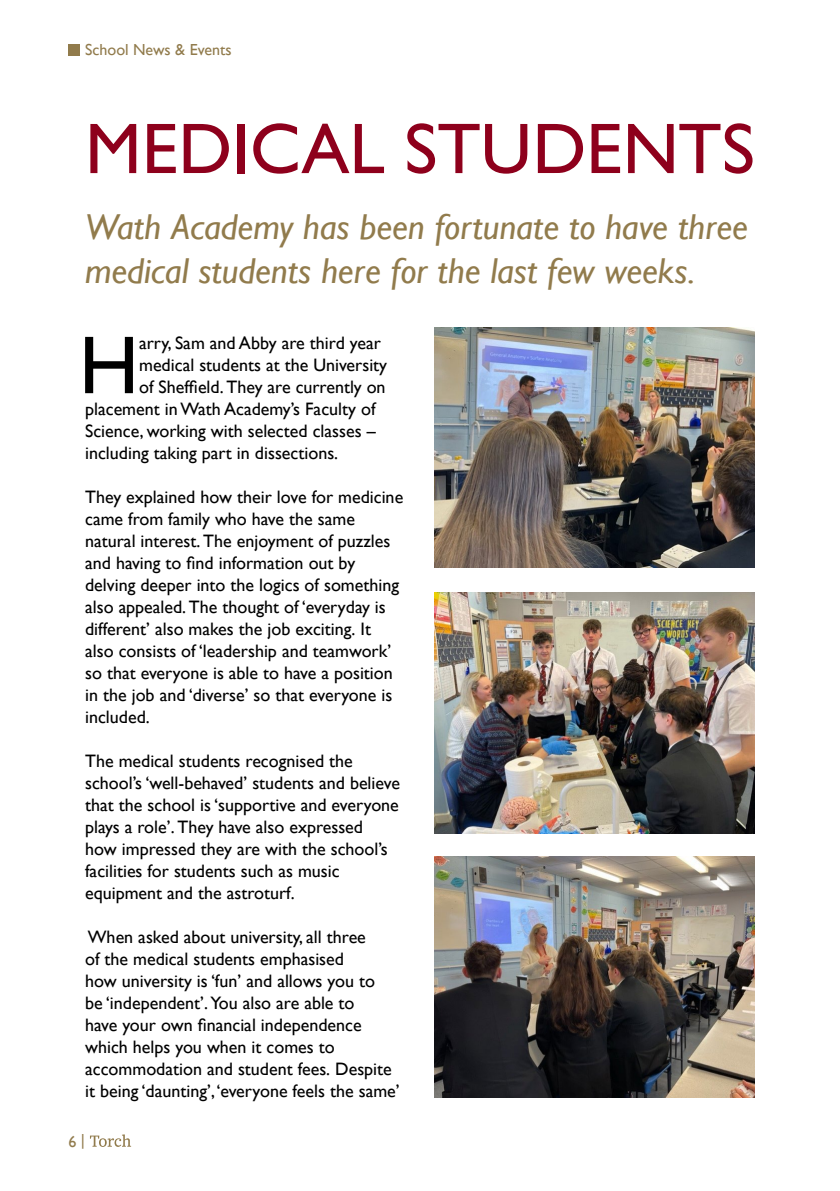
<style>
.page{position:relative;width:840px;height:1191px;background:#fff}
.page>*{position:absolute;margin:0;border:0;box-sizing:border-box;transform-origin:0 0}
.Lead_Paragraph{font:82.6px "Gill Sans";color:#000}
.Large_Article_Headin{font:72px "Gill Sans";color:#8e001c}
.Standfirst{font:italic 36px/44px "Gill Sans";color:#917b4c}
.Copy_Paragraph{font:18px/22px "Gill Sans";color:#000}
.Lead_Paragraph-2{font:18px "Gill Sans";color:#000}
.t1{font:16px "Gill Sans";color:#917b4c}
</style>
<div class="page">
<img style="left:434px;top:856px;width:320px;height:241px">
<img style="left:434px;top:327px;width:320px;height:241px">
<img style="left:434px;top:592px;width:320px;height:241px">
<svg style="left:90px;top:1134px;width:41px;height:12px"></svg>
<div style="left:68px;top:44px;width:11px;height:11px;background:#917b4c"></div>
<p class="t1" style="left:85px;top:40px;width:148px">School News &amp; Events</p>
<p class="Large_Article_Headin" style="left:85px;top:107px;width:670px">MEDICAL STUDENTS</p>
<p class="Standfirst" style="left:85px;top:205px;width:664px">Wath Academy has been fortunate to have three medical students here for the last few weeks.</p>
<p class="Lead_Paragraph" style="left:79px;top:317px;width:62px">H</p>
<p class="Lead_Paragraph-2" style="left:139px;top:333px;width:243px">arry, Sam and Abby are third year</p>
<p class="Lead_Paragraph-2" style="left:139px;top:355px;width:249px">medical students at the University</p>
<p class="Lead_Paragraph-2" style="left:139px;top:377px;width:248px">of Sheffield. They are currently on</p>
<p class="Lead_Paragraph-2" style="left:85px;top:399px;width:292px">placement in Wath Academy’s Faculty of</p>
<p class="Lead_Paragraph-2" style="left:85px;top:421px;width:292px">Science, working with selected classes –</p>
<p class="Lead_Paragraph-2" style="left:85px;top:443px;width:254px">including taking part in dissections.</p>
<p class="Copy_Paragraph" style="left:85px;top:486px;width:319px">They explained how their love for medicine came from family who have the same natural interest. The enjoyment of puzzles and having to find information out by delving deeper into the logics of something also appealed. The thought of ‘everyday is different’ also makes the job exciting. It also consists of ‘leadership and teamwork’ so that everyone is able to have a position in the job and ‘diverse’ so that everyone is included.</p>
<p class="Copy_Paragraph" style="left:85px;top:750px;width:316px">The medical students recognised the school’s ‘well-behaved’ students and believe that the school is ‘supportive and everyone plays a role’. They have also expressed<br>how impressed they are with the school’s facilities for students such as music equipment and the astroturf.</p>
<p class="Copy_Paragraph" style="left:85px;top:926px;width:316px">When asked about university, all three<br>of the medical students emphasised<br>how university is ‘fun’ and allows you to<br>be ‘independent’. You also are able to<br>have your own financial independence which helps you when it comes to accommodation and student fees. Despite it being ‘daunting’, ‘everyone feels the same’</p>
<p class="t1" style="left:68px;top:1131px;width:18px">6 |</p>
</div>
